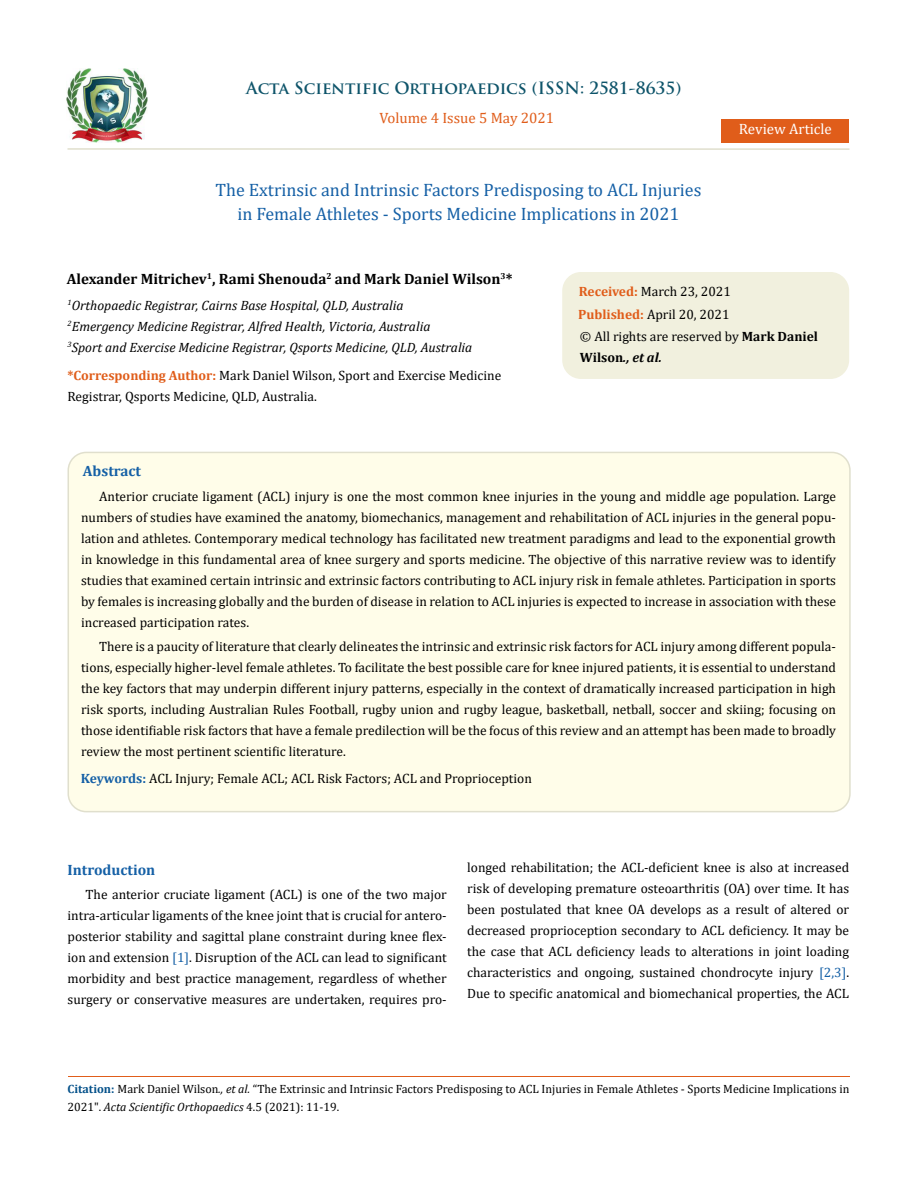
<style>
.page{position:relative;width:917px;height:1188px;background:#fff}
.page>*{position:absolute;margin:0;border:0;box-sizing:border-box;transform-origin:0 0}
.t1{font:18px/24px "Cambria";color:#1560a6;text-align:center}
.t2{font:700 16.5px "Trajan Pro";color:#0e546a}
.t3{font:700 15px "Cambria";color:#000}
.t4{font:15px "Cambria";color:#e05d1a}
.t5{font:700 15px "Cambria";color:#1560a6}
.t6{font:15px "Cambria";color:#fff}
.t7{font:13.5px/21px "Cambria";color:#000;text-align:justify}
.t8{font:italic 13.5px/21px "Cambria";color:#000}
.t9{font:12px/18px "Cambria";color:#000}
.s1{font-weight:700;color:#e05d1a}
.s2{font-weight:700}
.s3{font-weight:700;font-style:italic}
.s4{font-weight:700;color:#1560a6}
.s5{color:#1560a6}
.s6{font-weight:700;color:#035089}
.s7{font-style:italic}
</style>
<div class="page">
<img style="left:67px;top:68px;width:80px;height:74px">
<div style="left:721px;top:119px;width:128px;height:23px;background:#e05d1a"></div>
<div style="left:563px;top:273px;width:285px;height:105px;background:#f1f0de;border-radius:18px"></div>
<div style="left:562px;top:272px;width:287px;height:107px;border:2px solid #f1f0de;border-radius:18px"></div>
<div style="left:68px;top:452px;width:781px;height:360px;background:#fffde9;border-radius:18px"></div>
<div style="left:67px;top:452px;width:783px;height:360px;border:2px solid #e0dfcd;border-radius:18px"></div>
<hr style="left:68px;top:1076px;width:781px;height:1px;background:#e05d1a">
<hr style="left:67px;top:148px;width:782px;height:2px;background:#e0dfcd">
<p class="t2" style="left:246px;top:77px;width:436px">Acta Scientific Orthopaedics (ISSN: 2581-8635)</p>
<p class="t4" style="left:379px;top:109px;width:176px">Volume 4 Issue 5 May 2021</p>
<h1 class="t1" style="left:215px;top:178px;width:487px">The Extrinsic and Intrinsic Factors Predisposing to ACL Injuries in Female Athletes - Sports Medicine Implications in 2021</h1>
<p class="t6" style="left:739px;top:120px;width:94px">Review Article</p>
<p class="t3" style="left:67px;top:269px;width:447px">Alexander Mitrichev<sup>1</sup>, Rami Shenouda<sup>2</sup> and Mark Daniel Wilson<sup>3</sup>*</p>
<p class="t8" style="left:67px;top:294px;width:406px"><sup>1</sup>Orthopaedic Registrar, Cairns Base Hospital, QLD, Australia<br><sup>2</sup>Emergency Medicine Registrar, Alfred Health, Victoria, Australia<br><sup>3</sup>Sport and Exercise Medicine Registrar, Qsports Medicine, QLD, Australia</p>
<p class="t7" style="left:67px;top:364px;width:435px"><span class="s1">*Corresponding Author:</span> Mark Daniel Wilson, Sport and Exercise Medicine<br>Registrar, Qsports Medicine, QLD, Australia.</p>
<p class="t7" style="left:578px;top:280px;width:154px;line-height:23px"><span class="s1">Received:</span> March 23, 2021<br><span class="s1">Published:</span> April 20, 2021</p>
<p class="t7" style="left:580px;top:325px;width:240px">© All rights are reserved by <span class="s2">Mark Daniel<br>Wilson</span><span class="s3">., et al.</span></p>
<p class="t5" style="left:83px;top:460px;width:60px">Abstract</p>
<p class="t7" style="left:81px;top:486px;width:756px;text-indent:18px">Anterior cruciate ligament (ACL) injury is one the most common knee injuries in the young and middle age population. Large numbers of studies have examined the anatomy, biomechanics, management and rehabilitation of ACL injuries in the general popu&shy;lation and athletes. Contemporary medical technology has facilitated new treatment paradigms and lead to the exponential growth in knowledge in this fundamental area of knee surgery and sports medicine. The objective of this narrative review was to identify studies that examined certain intrinsic and extrinsic factors contributing to ACL injury risk in female athletes. Participation in sports by females is increasing globally and the burden of disease in relation to ACL injuries is expected to increase in association with these increased participation rates.</p>
<p class="t7" style="left:81px;top:636px;width:756px;text-indent:18px">There is a paucity of literature that clearly delineates the intrinsic and extrinsic risk factors for ACL injury among different popula&shy;tions, especially higher-level female athletes. To facilitate the best possible care for knee injured patients, it is essential to understand the key factors that may underpin different injury patterns, especially in the context of dramatically increased participation in high risk sports, including Australian Rules Football, rugby union and rugby league, basketball, netball, soccer and skiing; focusing on those identifiable risk factors that have a female predilection will be the focus of this review and an attempt has been made to broadly review the most pertinent scientific literature.</p>
<p class="t7" style="left:81px;top:768px;width:452px"><span class="s4">Keywords:</span> ACL Injury; Female ACL; ACL Risk Factors; ACL and Proprioception</p>
<p class="t5" style="left:68px;top:859px;width:89px">Introduction</p>
<p class="t7" style="left:68px;top:884px;width:381px;text-indent:18px">The anterior cruciate ligament (ACL) is one of the two major intra-articular ligaments of the knee joint that is crucial for antero&shy;posterior stability and sagittal plane constraint during knee flex&shy;ion and extension <span class="s5">[1]</span>. Disruption of the ACL can lead to significant morbidity and best practice management, regardless of whether surgery or conservative measures are undertaken, requires pro-</p>
<p class="t7" style="left:467px;top:857px;width:383px">longed rehabilitation; the ACL-deficient knee is also at increased risk of developing premature osteoarthritis (OA) over time. It has been postulated that knee OA develops as a result of altered or decreased proprioception secondary to ACL deficiency. It may be the case that ACL deficiency leads to alterations in joint loading characteristics and ongoing, sustained chondrocyte injury <span class="s5">[2,3]</span>.<br>Due to specific anatomical and biomechanical properties, the ACL</p>
<p class="t9" style="left:68px;top:1080px;width:783px"><span class="s6">Citation:</span> Mark Daniel Wilson<span class="s7">., et al.</span> “The Extrinsic and Intrinsic Factors Predisposing to ACL Injuries in Female Athletes - Sports Medicine Implications in<br>2021". <span class="s7">Acta Scientific Orthopaedics</span> 4.5 (2021): 11-19.</p>
</div>
